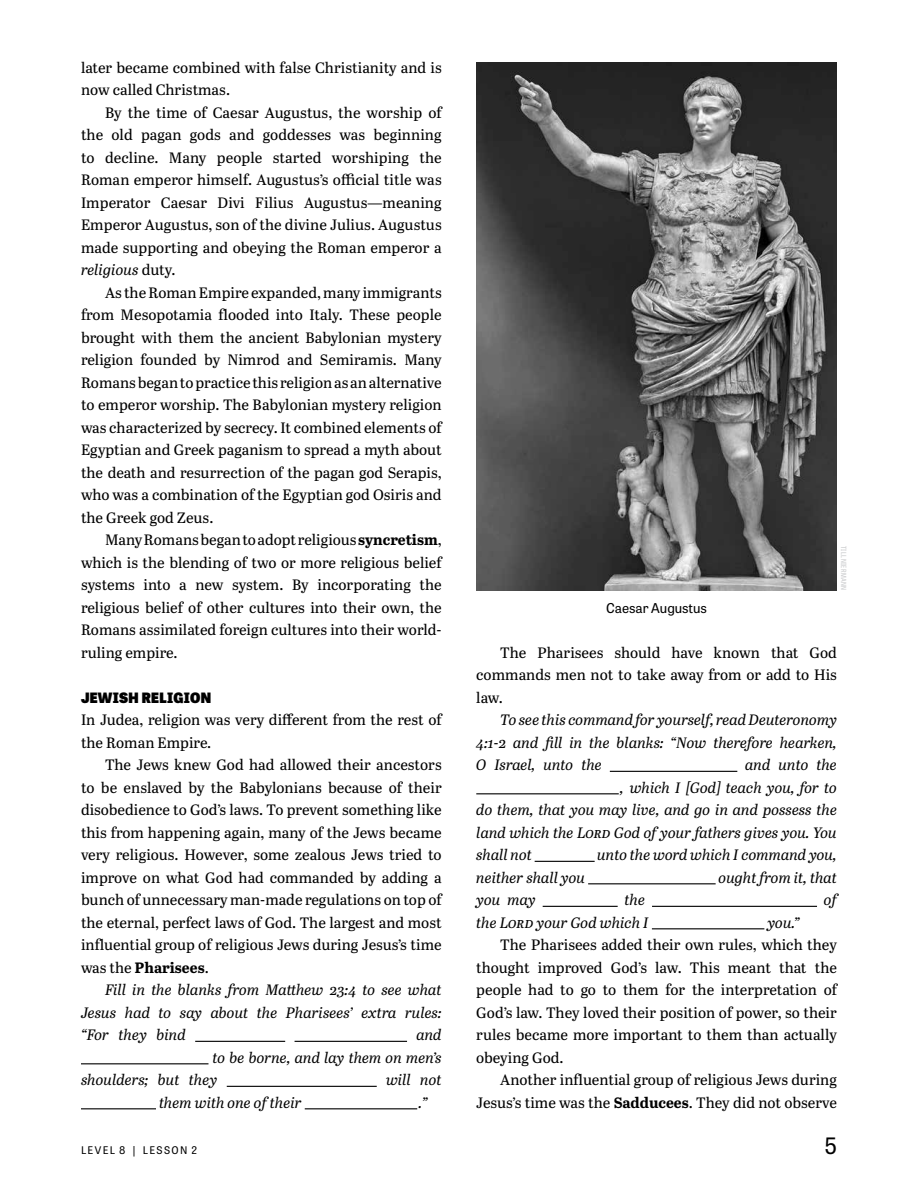
<style>
.page{position:relative;width:918px;height:1188px;background:#fff}
.page>*{position:absolute;margin:0;border:0;box-sizing:border-box;transform-origin:0 0}
.t1{font:22.5px "Tablet Gothic";color:#000}
.t2{font:15px/22.5px "Abril Text";color:#000;text-align:justify}
.t3{font:italic 15px/22.5px "Abril Text";color:#000;text-align:justify}
.t4{font:800 14.25px "Tablet Gothic";letter-spacing:.02em;color:#000}
.t5{font:13.5px "Tablet Gothic";color:#000}
.t6{font:10.5px "Tablet Gothic";letter-spacing:.12em;color:#000}
.t7{font:7.05px "Tablet Gothic Condensed";letter-spacing:.035em;color:#c7c8ca;scale:1.04 1}
.s1{font-style:italic}
.s2{font-weight:700}
</style>
<div class="page">
<hr style="left:195px;top:1041px;width:90px;height:1px;background:#000">
<hr style="left:295px;top:1041px;width:112px;height:1px;background:#000">
<hr style="left:81px;top:1063px;width:127px;height:1px;background:#000">
<hr style="left:227px;top:1086px;width:150px;height:1px;background:#000">
<hr style="left:81px;top:1108px;width:75px;height:1px;background:#000">
<hr style="left:305px;top:1108px;width:112px;height:1px;background:#000">
<hr style="left:610px;top:771px;width:127px;height:1px;background:#000">
<hr style="left:476px;top:793px;width:143px;height:1px;background:#000">
<hr style="left:535px;top:861px;width:60px;height:1px;background:#000">
<hr style="left:588px;top:883px;width:128px;height:1px;background:#000">
<hr style="left:543px;top:906px;width:75px;height:1px;background:#000">
<hr style="left:652px;top:906px;width:165px;height:1px;background:#000">
<hr style="left:652px;top:928px;width:112px;height:1px;background:#000">
<img style="left:476px;top:62px;width:361px;height:528px">
<p class="t2" style="left:81px;top:56px;width:362px">later became combined with false Christianity and is now called Christmas.</p>
<p class="t2" style="left:81px;top:101px;width:362px;text-indent:24px">By the time of Caesar Augustus, the worship of the old pagan gods and goddesses was beginning to decline. Many people started worshiping the Roman emperor himself. Augustus’s official title was Imperator Caesar Divi Filius Augustus—meaning Emperor Augustus, son of the divine Julius. Augustus made supporting and obeying the Roman emperor a <span class="s1">religious</span> duty.</p>
<p class="t2" style="left:81px;top:281px;width:362px;text-indent:24px">As the Roman Empire expanded, many immigrants from Mesopotamia flooded into Italy. These people brought with them the ancient Babylonian mystery religion founded by Nimrod and Semiramis. Many Romans began to practice this religion as an alternative to emperor worship. The Babylonian mystery religion was characterized by secrecy. It combined elements of Egyptian and Greek paganism to spread a myth about the death and resurrection of the pagan god Serapis, who was a combination of the Egyptian god Osiris and the Greek god Zeus.</p>
<p class="t2" style="left:81px;top:528px;width:362px;text-indent:24px">Many Romans began to adopt religious <span class="s2">syncretism</span>, which is the blending of two or more religious belief systems into a new system. By incorporating the religious belief of other cultures into their own, the Romans assimilated foreign cultures into their world&shy;ruling empire.</p>
<p class="t4" style="left:81px;top:687px;width:132px">JEWISH RELIGION</p>
<p class="t2" style="left:81px;top:708px;width:362px">In Judea, religion was very different from the rest of the Roman Empire.</p>
<p class="t2" style="left:81px;top:753px;width:362px;text-indent:24px">The Jews knew God had allowed their ancestors to be enslaved by the Babylonians because of their disobedience to God’s laws. To prevent something like this from happening again, many of the Jews became very religious. However, some zealous Jews tried to improve on what God had commanded by adding a bunch of unnecessary man-made regulations on top of the eternal, perfect laws of God. The largest and most influential group of religious Jews during Jesus’s time was the <span class="s2">Pharisees</span>.</p>
<p class="t3" style="left:81px;top:978px;width:362px;text-indent:24px">Fill in the blanks from Matthew 23:4 to see what Jesus had to say about the Pharisees’ extra rules: “For they bind</p>
<p class="t3" style="left:416px;top:1023px;width:27px">and</p>
<p class="t3" style="left:213px;top:1046px;width:231px">to be borne, and lay them on men’s</p>
<p class="t3" style="left:81px;top:1068px;width:138px">shoulders; but they</p>
<p class="t3" style="left:386px;top:1068px;width:57px">will not</p>
<p class="t3" style="left:159px;top:1091px;width:144px">them with one of their</p>
<p class="t3" style="left:419px;top:1091px;width:10px">.”</p>
<p class="t5" style="left:606px;top:599px;width:102px">Caesar Augustus</p>
<p class="t7" style="left:848px;top:546px;width:44px;rotate:90deg">till niermann</p>
<p class="t2" style="left:476px;top:641px;width:362px;text-indent:24px">The Pharisees should have known that God commands men not to take away from or add to His law.</p>
<p class="t3" style="left:476px;top:708px;width:362px;text-indent:24px">To see this command for yourself, read Deuteronomy 4:1-2 and fill in the blanks: “Now therefore hearken, O Israel, unto the</p>
<p class="t3" style="left:745px;top:753px;width:93px">and unto the</p>
<p class="t3" style="left:620px;top:776px;width:218px">, which I [God] teach you, for to</p>
<p class="t3" style="left:476px;top:798px;width:362px">do them, that you may live, and go in and possess the</p>
<p class="t3" style="left:476px;top:821px;width:362px">land which the Lord God of your fathers gives you. You</p>
<p class="t3" style="left:476px;top:843px;width:57px">shall not</p>
<p class="t3" style="left:597px;top:843px;width:241px">unto the word which I command you,</p>
<p class="t3" style="left:476px;top:866px;width:110px">neither shall you</p>
<p class="t3" style="left:719px;top:866px;width:120px">ought from it, that</p>
<p class="t3" style="left:476px;top:888px;width:61px">you may</p>
<p class="t3" style="left:625px;top:888px;width:22px">the</p>
<p class="t3" style="left:824px;top:888px;width:15px">of</p>
<p class="t3" style="left:476px;top:911px;width:174px">the Lord your God which I</p>
<p class="t3" style="left:767px;top:911px;width:34px">you.”</p>
<p class="t2" style="left:476px;top:933px;width:362px;text-indent:24px">The Pharisees added their own rules, which they thought improved God’s law. This meant that the people had to go to them for the interpretation of God’s law. They loved their position of power, so their rules became more important to them than actually obeying God.</p>
<p class="t2" style="left:476px;top:1068px;width:362px;text-align:right">Another influential group of religious Jews during<br>Jesus’s time was the <span class="s2">Sadducees</span>. They did not observe</p>
<p class="t6" style="left:81px;top:1143px;width:118px">LEVEL 8 | LESSON 2</p>
<h1 class="t1" style="left:824px;top:1130px;width:14px">5</h1>
</div>
